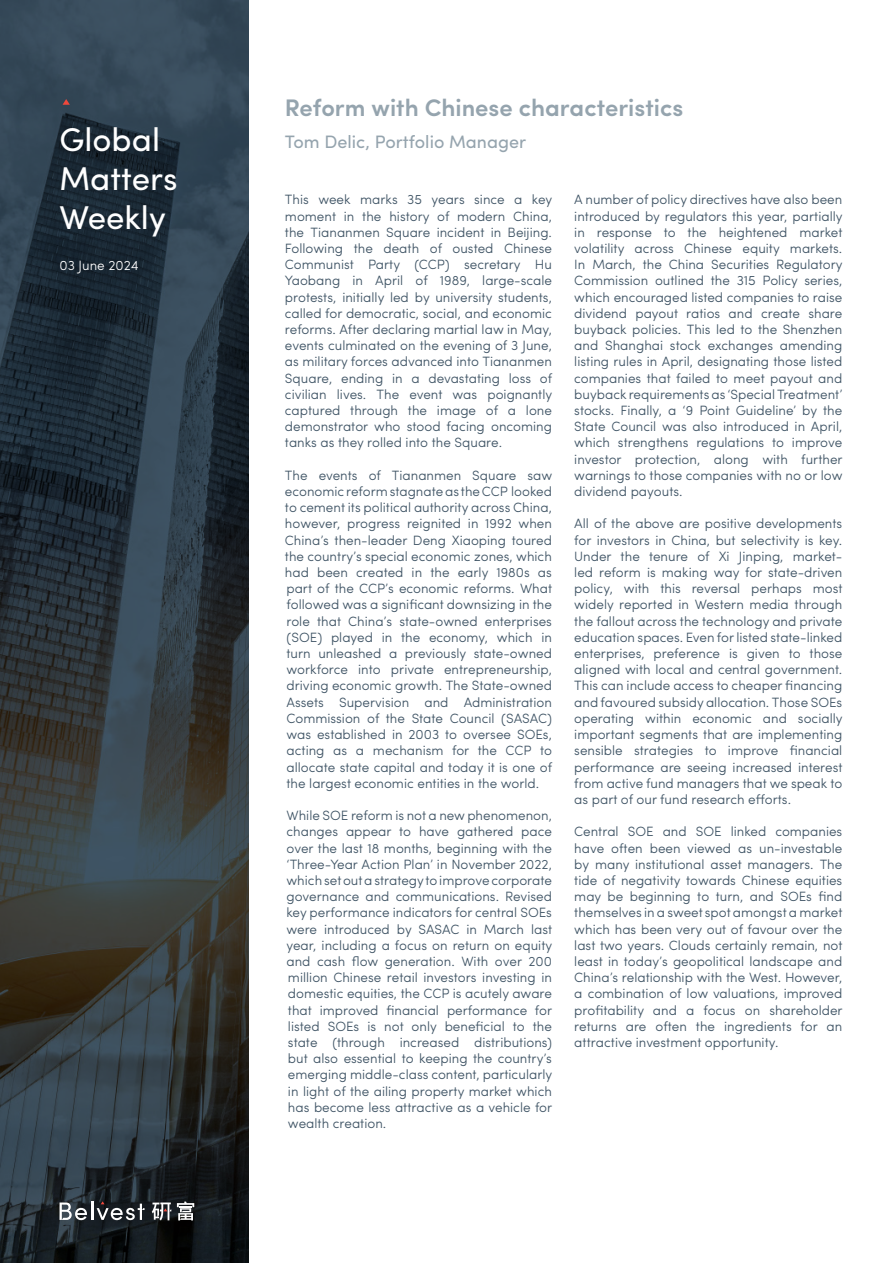
<style>
.page{position:relative;width:893px;height:1263px;background:#fff}
.page>*{position:absolute;margin:0;border:0;box-sizing:border-box;transform-origin:0 0}
.t1{font:33px/39px "Sofia Pro";color:#fff}
.t2{font:600 24px "Sofia Pro";color:#95a4ae}
.t3{font:18px "Sofia Pro";color:#95a4ae}
.t4{font:300 13.5px/16.2px "Sofia Pro";color:#3f5465;text-align:justify}
.t5{font:300 13.5px "Sofia Pro";color:#fff}
</style>
<div class="page">
<svg style="left:0;top:0;width:249px;height:1263px;background:#2c373f"></svg>
<svg style="left:63px;top:99px;width:7px;height:6px"></svg>
<svg style="left:177px;top:1201px;width:17px;height:19px"></svg>
<svg style="left:152px;top:1202px;width:19px;height:18px"></svg>
<svg style="left:60px;top:1201px;width:85px;height:19px"></svg>
<p class="t1" style="left:60px;top:118px;width:119px">Global<br>Matters<br>Weekly</p>
<p class="t5" style="left:60px;top:255px;width:81px">03 June 2024</p>
<p class="t2" style="left:285px;top:90px;width:400px">Reform with Chinese characteristics</p>
<p class="t3" style="left:285px;top:128px;width:243px">Tom Delic, Portfolio Manager</p>
<p class="t4" style="left:285px;top:191px;width:269px">This week marks 35 years since a key moment in the history of modern China, the Tiananmen Square incident in Beijing.<br>Following the death of ousted Chinese Communist Party (CCP) secretary Hu Yaobang in April of 1989, large-scale protests, initially led by university students, called for democratic, social, and economic reforms. After declaring martial law in May, events culminated on the evening of 3 June, as military forces advanced into Tiananmen Square, ending in a devastating loss of civilian lives. The event was poignantly captured through the image of a lone demonstrator who stood facing oncoming tanks as they rolled into the Square.</p>
<p class="t4" style="left:285px;top:466px;width:269px">The events of Tiananmen Square saw economic reform stagnate as the CCP looked to cement its political authority across China, however, progress reignited in 1992 when China’s then-leader Deng Xiaoping toured the country’s special economic zones, which had been created in the early 1980s as part of the CCP’s economic reforms. What followed was a significant downsizing in the role that China’s state-owned enterprises (SOE) played in the economy, which in turn unleashed a previously state-owned workforce into private entrepreneurship, driving economic growth. The State-owned Assets Supervision and Administration Commission of the State Council (SASAC) was established in 2003 to oversee SOEs, acting as a mechanism for the CCP to allocate state capital and today it is one of the largest economic entities in the world.</p>
<p class="t4" style="left:286px;top:806px;width:267px">While SOE reform is not a new phenomenon, changes appear to have gathered pace over the last 18 months, beginning with the ‘Three-Year Action Plan’ in November 2022, which set out a strategy to improve corporate governance and communications. Revised key performance indicators for central SOEs were introduced by SASAC in March last year, including a focus on return on equity and cash flow generation. With over 200 million Chinese retail investors investing in domestic equities, the CCP is acutely aware that improved financial performance for listed SOEs is not only beneficial to the state (through increased distributions) but also essential to keeping the country’s emerging middle-class content, particularly in light of the ailing property market which has become less attractive as a vehicle for wealth creation.</p>
<p class="t4" style="left:574px;top:191px;width:270px">A number of policy directives have also been introduced by regulators this year, partially in response to the heightened market volatility across Chinese equity markets.<br>In March, the China Securities Regulatory Commission outlined the 315 Policy series, which encouraged listed companies to raise dividend payout ratios and create share buyback policies. This led to the Shenzhen and Shanghai stock exchanges amending listing rules in April, designating those listed companies that failed to meet payout and buyback requirements as ‘Special Treatment’ stocks. Finally, a ‘9 Point Guideline’ by the State Council was also introduced in April, which strengthens regulations to improve investor protection, along with further warnings to those companies with no or low dividend payouts.</p>
<p class="t4" style="left:574px;top:515px;width:270px">All of the above are positive developments for investors in China, but selectivity is key.<br>Under the tenure of Xi Jinping, market&shy;led reform is making way for state-driven policy, with this reversal perhaps most widely reported in Western media through the fallout across the technology and private education spaces. Even for listed state-linked enterprises, preference is given to those aligned with local and central government.<br>This can include access to cheaper financing and favoured subsidy allocation. Those SOEs operating within economic and socially important segments that are implementing sensible strategies to improve financial performance are seeing increased interest from active fund managers that we speak to as part of our fund research efforts.</p>
<p class="t4" style="left:574px;top:823px;width:270px">Central SOE and SOE linked companies have often been viewed as un-investable by many institutional asset managers. The tide of negativity towards Chinese equities may be beginning to turn, and SOEs find themselves in a sweet spot amongst a market which has been very out of favour over the last two years. Clouds certainly remain, not least in today’s geopolitical landscape and China’s relationship with the West. However, a combination of low valuations, improved profitability and a focus on shareholder returns are often the ingredients for an attractive investment opportunity.</p>
</div>
